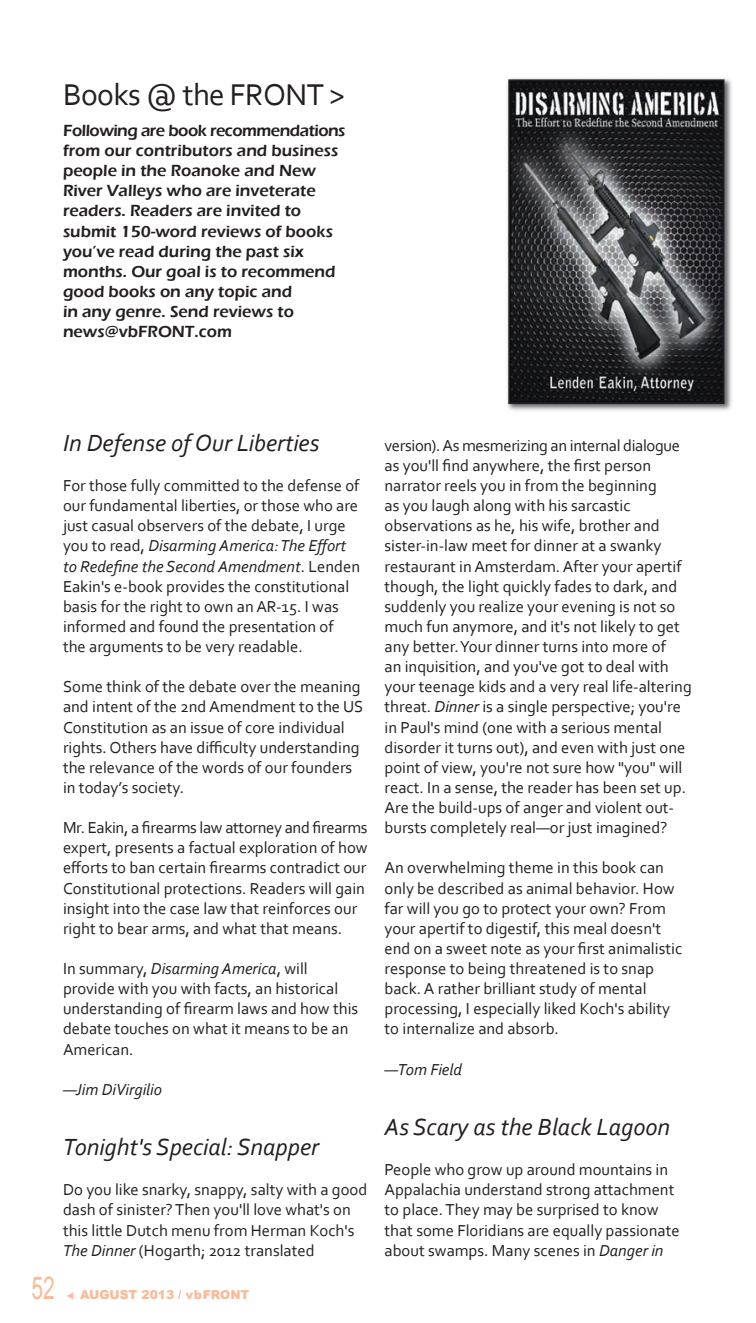
<style>
.page{position:relative;width:756px;height:1323px;background:#fff}
.page>*{position:absolute;margin:0;border:0;box-sizing:border-box;transform-origin:0 0}
.t1{font:31.5px "Corbel";letter-spacing:-.02em;color:#231f20}
.t2{font:31.5px "Arial";color:#f8ba99;scale:.67 1}
.t3{font:italic 24.5px "Corbel";color:#231f20}
.t4{font:16.62px/20.1px "Corbel";color:#231f20}
.t5{font:600 16.62px/20.1px "Eras ITC";color:#231f20}
.t6{font:italic 16.62px "Corbel";color:#231f20}
.t7{font:900 12.25px "Arial";color:#f8ba99}
.s1{font-style:italic}
</style>
<div class="page">
<img style="left:507px;top:78px;width:225px;height:333px">
<img style="left:511px;top:82px;width:210px;height:319px">
<div style="left:508px;top:79px;width:216px;height:325px;border:2px solid #231f20"></div>
<h1 class="t1" style="left:63px;top:82px;width:284px">Books @ the FRONT &gt;</h1>
<p class="t5" style="left:63px;top:121px;width:284px">Following are book recommendations from our contributors and business people in the Roanoke and New<br>River Valleys who are inveterate readers. Readers are invited to submit 150-word reviews of books you’ve read during the past six months. Our goal is to recommend good books on any topic and<br>in any genre. Send reviews to news@vbFRONT.com</p>
<h1 class="t2" style="left:32px;top:1270px;width:36px">52</h1>
<h2 class="t3" style="left:63px;top:433px;width:258px">In Defense of Our Liberties</h2>
<p class="t4" style="left:63px;top:477px;width:299px">For those fully committed to the defense of our fundamental liberties, or those who are just casual observers of the debate, I urge you to read, <span class="s1">Disarming America: The Effort to Redefine the Second Amendment</span>. Lenden Eakin's e-book provides the constitutional basis for the right to own an AR-15. I was informed and found the presentation of the arguments to be very readable.</p>
<p class="t4" style="left:63px;top:678px;width:302px">Some think of the debate over the meaning and intent of the 2nd Amendment to the US Constitution as an issue of core individual rights. Others have difficulty understanding the relevance of the words of our founders in today’s society.</p>
<p class="t4" style="left:63px;top:819px;width:306px">Mr. Eakin, a firearms law attorney and firearms expert, presents a factual exploration of how efforts to ban certain firearms contradict our Constitutional protections. Readers will gain insight into the case law that reinforces our right to bear arms, and what that means.</p>
<p class="t4" style="left:63px;top:960px;width:297px">In summary, <span class="s1">Disarming America</span>, will provide with you with facts, an historical understanding of firearm laws and how this debate touches on what it means to be an American.</p>
<p class="t6" style="left:63px;top:1082px;width:100px">—Jim DiVirgilio</p>
<h2 class="t3" style="left:63px;top:1137px;width:258px">Tonight's Special: Snapper</h2>
<p class="t4" style="left:63px;top:1181px;width:306px">Do you like snarky, snappy, salty with a good dash of sinister? Then you'll love what's on this little Dutch menu from Herman Koch's <span class="s1">The Dinner</span> (Hogarth; 2012 translated</p>
<p class="t7" style="left:67px;top:1285px;width:184px">▼ AUGUST 2013 / vbFRONT</p>
<p class="t4" style="left:385px;top:437px;width:309px">version). As mesmerizing an internal dialogue as you'll find anywhere, the first person narrator reels you in from the beginning<br>as you laugh along with his sarcastic observations as he, his wife, brother and sister-in-law meet for dinner at a swanky restaurant in Amsterdam. After your apertif though, the light quickly fades to dark, and suddenly you realize your evening is not so much fun anymore, and it's not likely to get any better. Your dinner turns into more of<br>an inquisition, and you've got to deal with your teenage kids and a very real life-altering threat. <span class="s1">Dinner</span> is a single perspective; you're in Paul's mind (one with a serious mental disorder it turns out), and even with just one point of view, you're not sure how "you" will react. In a sense, the reader has been set up.<br>Are the build-ups of anger and violent out&shy;bursts completely real—or just imagined?</p>
<p class="t4" style="left:385px;top:859px;width:299px">An overwhelming theme in this book can only be described as animal behavior. How far will you go to protect your own? From your apertif to digestif, this meal doesn't end on a sweet note as your first animalistic response to being threatened is to snap back. A rather brilliant study of mental processing, I especially liked Koch's ability to internalize and absorb.</p>
<p class="t6" style="left:385px;top:1062px;width:79px">—Tom Field</p>
<h2 class="t3" style="left:385px;top:1117px;width:287px">As Scary as the Black Lagoon</h2>
<p class="t4" style="left:385px;top:1161px;width:297px">People who grow up around mountains in Appalachia understand strong attachment to place. They may be surprised to know that some Floridians are equally passionate about swamps. Many scenes in <span class="s1">Danger in</span></p>
</div>
